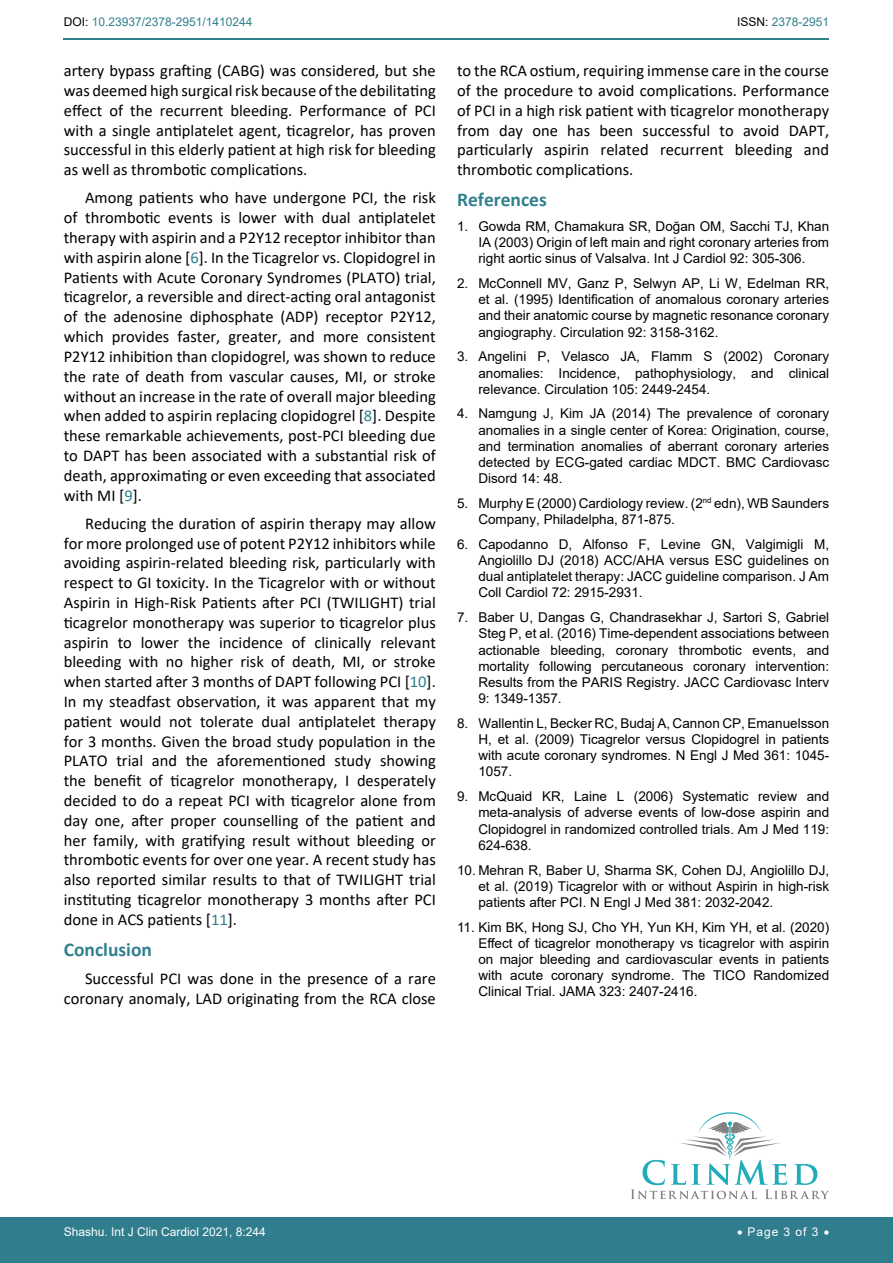
<style>
.page{position:relative;width:893px;height:1263px;background:#fff}
.page>*{position:absolute;margin:0;border:0;box-sizing:border-box;transform-origin:0 0}
.t1{font:700 19.5px "Calibri";color:#30808d}
.t2{font:16.5px/19.8px "Calibri";color:#000;text-align:justify}
.t3{font:13.5px/16.2px "Arial";color:#000;text-align:justify}
.t4{font:12px "Arial";color:#30808d}
.t5{font:12px "Arial";color:#fff}
.s1{color:#000}
.s2{color:#30808d}
</style>
<div class="page">
<div style="left:0;top:1217px;width:893px;height:46px;background:#307d8d"></div>
<hr style="left:64px;top:38px;width:765px;height:2px;background:#30808d">
<svg style="left:631px;top:1112px;width:198px;height:87px"></svg>
<p class="t4" style="left:64px;top:14px;width:190px"><span class="s1">DOI:</span> 10.23937/2378-2951/1410244</p>
<p class="t4" style="left:737px;top:14px;width:94px"><span class="s1">ISSN:</span> 2378-2951</p>
<p class="t2" style="left:64px;top:60px;width:374px">artery bypass grafting (CABG) was considered, but she was deemed high surgical risk because of the debilitating effect of the recurrent bleeding. Performance of PCI with a single antiplatelet agent, ticagrelor, has proven successful in this elderly patient at high risk for bleeding as well as thrombotic complications.</p>
<p class="t2" style="left:64px;top:188px;width:374px;text-indent:21px">Among patients who have undergone PCI, the risk of thrombotic events is lower with dual antiplatelet therapy with aspirin and a P2Y12 receptor inhibitor than with aspirin alone [<span class="s2">6</span>]. In the Ticagrelor vs. Clopidogrel in Patients with Acute Coronary Syndromes (PLATO) trial, ticagrelor, a reversible and direct-acting oral antagonist of the adenosine diphosphate (ADP) receptor P2Y12, which provides faster, greater, and more consistent P2Y12 inhibition than clopidogrel, was shown to reduce the rate of death from vascular causes, MI, or stroke without an increase in the rate of overall major bleeding when added to aspirin replacing clopidogrel [<span class="s2">8</span>]. Despite these remarkable achievements, post-PCI bleeding due to DAPT has been associated with a substantial risk of death, approximating or even exceeding that associated with MI [<span class="s2">9</span>].</p>
<p class="t2" style="left:64px;top:513px;width:374px;text-indent:21px">Reducing the duration of aspirin therapy may allow for more prolonged use of potent P2Y12 inhibitors while avoiding aspirin-related bleeding risk, particularly with respect to GI toxicity. In the Ticagrelor with or without Aspirin in High-Risk Patients after PCI (TWILIGHT) trial ticagrelor monotherapy was superior to ticagrelor plus aspirin to lower the incidence of clinically relevant bleeding with no higher risk of death, MI, or stroke when started after 3 months of DAPT following PCI [<span class="s2">10</span>].<br>In my steadfast observation, it was apparent that my patient would not tolerate dual antiplatelet therapy for 3 months. Given the broad study population in the PLATO trial and the aforementioned study showing the benefit of ticagrelor monotherapy, I desperately decided to do a repeat PCI with ticagrelor alone from day one, after proper counselling of the patient and her family, with gratifying result without bleeding or thrombotic events for over one year. A recent study has also reported similar results to that of TWILIGHT trial instituting ticagrelor monotherapy 3 months after PCI done in ACS patients [<span class="s2">11</span>].</p>
<p class="t1" style="left:64px;top:936px;width:90px">Conclusion</p>
<p class="t2" style="left:64px;top:968px;width:374px;text-align:right">Successful PCI was done in the presence of a rare coronary anomaly, LAD originating from the RCA close</p>
<p class="t2" style="left:457px;top:60px;width:374px">to the RCA ostium, requiring immense care in the course of the procedure to avoid complications. Performance of PCI in a high risk patient with ticagrelor monotherapy from day one has been successful to avoid DAPT, particularly aspirin related recurrent bleeding and thrombotic complications.</p>
<p class="t1" style="left:457px;top:186px;width:91px">References</p>
<p class="t3" style="left:478px;top:218px;width:352px;text-indent:-21px">1. Gowda RM, Chamakura SR, Doğan OM, Sacchi TJ, Khan IA (2003) Origin of left main and right coronary arteries from right aortic sinus of Valsalva. Int J Cardiol 92: 305-306.</p>
<p class="t3" style="left:478px;top:275px;width:352px;text-indent:-21px">2. McConnell MV, Ganz P, Selwyn AP, Li W, Edelman RR, et al. (1995) Identification of anomalous coronary arteries and their anatomic course by magnetic resonance coronary angiography. Circulation 92: 3158-3162.</p>
<p class="t3" style="left:478px;top:348px;width:352px;text-indent:-21px">3. Angelini P, Velasco JA, Flamm S (2002) Coronary anomalies: Incidence, pathophysiology, and clinical relevance. Circulation 105: 2449-2454.</p>
<p class="t3" style="left:478px;top:405px;width:352px;text-indent:-21px">4. Namgung J, Kim JA (2014) The prevalence of coronary anomalies in a single center of Korea: Origination, course, and termination anomalies of aberrant coronary arteries detected by ECG-gated cardiac MDCT. BMC Cardiovasc Disord 14: 48.</p>
<p class="t3" style="left:478px;top:495px;width:352px;text-indent:-21px">5. Murphy E (2000) Cardiology review. (2<sup>nd</sup> edn), WB Saunders<br>Company, Philadelpha, 871-875.</p>
<p class="t3" style="left:478px;top:536px;width:352px;text-indent:-21px">6. Capodanno D, Alfonso F, Levine GN, Valgimigli M, Angiolillo DJ (2018) ACC/AHA versus ESC guidelines on dual antiplatelet therapy: JACC guideline comparison. J Am Coll Cardiol 72: 2915-2931.</p>
<p class="t3" style="left:478px;top:609px;width:352px;text-indent:-21px">7. Baber U, Dangas G, Chandrasekhar J, Sartori S, Gabriel Steg P, et al. (2016) Time-dependent associations between actionable bleeding, coronary thrombotic events, and mortality following percutaneous coronary intervention:<br>Results from the PARIS Registry. JACC Cardiovasc Interv 9: 1349-1357.</p>
<p class="t3" style="left:478px;top:715px;width:352px;text-indent:-21px">8. Wallentin L, Becker RC, Budaj A, Cannon CP, Emanuelsson H, et al. (2009) Ticagrelor versus Clopidogrel in patients with acute coronary syndromes. N Engl J Med 361: 1045- 1057.</p>
<p class="t3" style="left:478px;top:788px;width:352px;text-indent:-21px">9. McQuaid KR, Laine L (2006) Systematic review and meta-analysis of adverse events of low-dose aspirin and Clopidogrel in randomized controlled trials. Am J Med 119:<br>624-638.</p>
<p class="t3" style="left:478px;top:861px;width:352px;text-indent:-21px">10. Mehran R, Baber U, Sharma SK, Cohen DJ, Angiolillo DJ, et al. (2019) Ticagrelor with or without Aspirin in high-risk patients after PCI. N Engl J Med 381: 2032-2042.</p>
<p class="t3" style="left:478px;top:919px;width:352px;text-indent:-21px">11. Kim BK, Hong SJ, Cho YH, Yun KH, Kim YH, et al. (2020)<br>Effect of ticagrelor monotherapy vs ticagrelor with aspirin on major bleeding and cardiovascular events in patients with acute coronary syndrome. The TICO Randomized Clinical Trial. JAMA 323: 2407-2416.</p>
<p class="t5" style="left:64px;top:1223px;width:204px">Shashu. Int J Clin Cardiol 2021, 8:244</p>
<p class="t5" style="left:737px;top:1223px;width:94px">• Page 3 of 3 •</p>
</div>
